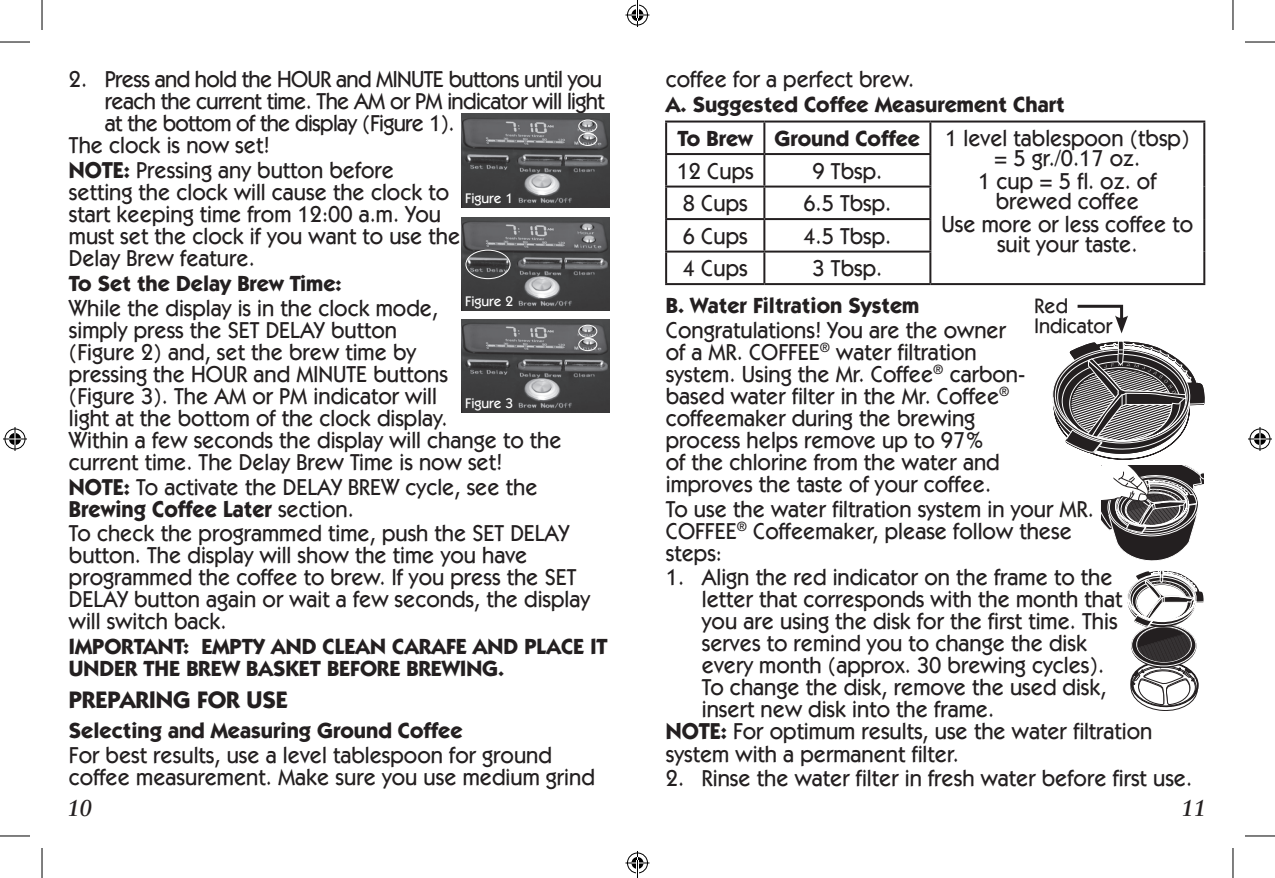
<style>
.page{position:relative;width:1275px;height:878px;background:#fff}
.page>*{position:absolute;margin:0;border:0;box-sizing:border-box;transform-origin:0 0}
.Heading{font:700 24px "Itc Kabel";color:#231f20}
.body_copy{font:500 23.2px/22px "Itc Kabel";color:#231f20;scale:.95 1}
.bullet_copy{font:500 23.2px/22px "Itc Kabel";color:#231f20;scale:.95 1}
.bullet_copy-2{font:500 23.2px/22px "Itc Kabel";letter-spacing:-.03em;color:#231f20;scale:.95 1}
.body_copy-2{font:italic 700 23.2px "Sabon";color:#231f20;scale:.95 1}
.Sub_head{font:700 22px/22px "Itc Kabel";color:#231f20}
.body_copy-3{font:500 21px "Itc Kabel";color:#231f20;scale:.95 1}
.Sub_head-2{font:500 14px "Itc Kabel";color:#fff}
.s1{font-weight:700}
</style>
<div class="page">
<hr style="left:665px;top:121px;width:99px;height:2px;background:#231f20">
<hr style="left:665px;top:123px;width:2px;height:30px;background:#231f20">
<hr style="left:764px;top:121px;width:166px;height:2px;background:#231f20">
<hr style="left:763px;top:123px;width:2px;height:30px;background:#231f20">
<hr style="left:930px;top:121px;width:275px;height:2px;background:#231f20">
<hr style="left:929px;top:123px;width:2px;height:30px;background:#231f20">
<hr style="left:1203px;top:123px;width:2px;height:31px;background:#231f20">
<hr style="left:665px;top:153px;width:99px;height:2px;background:#231f20">
<hr style="left:665px;top:155px;width:2px;height:31px;background:#231f20">
<hr style="left:764px;top:153px;width:167px;height:2px;background:#231f20">
<hr style="left:763px;top:155px;width:2px;height:31px;background:#231f20">
<hr style="left:929px;top:155px;width:2px;height:31px;background:#231f20">
<hr style="left:1203px;top:154px;width:2px;height:33px;background:#231f20">
<hr style="left:665px;top:186px;width:99px;height:2px;background:#231f20">
<hr style="left:665px;top:188px;width:2px;height:30px;background:#231f20">
<hr style="left:764px;top:186px;width:167px;height:2px;background:#231f20">
<hr style="left:763px;top:188px;width:2px;height:30px;background:#231f20">
<hr style="left:929px;top:188px;width:2px;height:30px;background:#231f20">
<hr style="left:1203px;top:187px;width:2px;height:32px;background:#231f20">
<hr style="left:665px;top:218px;width:99px;height:2px;background:#231f20">
<hr style="left:665px;top:220px;width:2px;height:31px;background:#231f20">
<hr style="left:764px;top:218px;width:167px;height:2px;background:#231f20">
<hr style="left:763px;top:220px;width:2px;height:31px;background:#231f20">
<hr style="left:929px;top:220px;width:2px;height:31px;background:#231f20">
<hr style="left:1203px;top:219px;width:2px;height:33px;background:#231f20">
<hr style="left:665px;top:251px;width:99px;height:2px;background:#231f20">
<hr style="left:665px;top:253px;width:2px;height:30px;background:#231f20">
<hr style="left:764px;top:251px;width:167px;height:2px;background:#231f20">
<hr style="left:763px;top:253px;width:2px;height:30px;background:#231f20">
<hr style="left:929px;top:253px;width:2px;height:30px;background:#231f20">
<hr style="left:1203px;top:252px;width:2px;height:31px;background:#231f20">
<hr style="left:665px;top:283px;width:99px;height:2px;background:#231f20">
<hr style="left:764px;top:283px;width:166px;height:2px;background:#231f20">
<hr style="left:930px;top:283px;width:275px;height:2px;background:#231f20">
<img style="left:462px;top:114px;width:147px;height:93px">
<div style="left:578px;top:119px;width:19px;height:14px;border:1px solid #fff;border-radius:50%"></div>
<div style="left:578px;top:133px;width:19px;height:13px;border:1px solid #fff;border-radius:50%"></div>
<img style="left:462px;top:217px;width:147px;height:93px">
<div style="left:465px;top:250px;width:45px;height:29px;border:1px solid #fff;border-radius:50%"></div>
<img style="left:462px;top:319px;width:147px;height:93px">
<div style="left:578px;top:325px;width:19px;height:13px;border:1px solid #fff;border-radius:50%"></div>
<div style="left:578px;top:338px;width:19px;height:13px;border:1px solid #fff;border-radius:50%"></div>
<svg style="left:1101px;top:465px;width:102px;height:96px"></svg>
<svg style="left:1052px;top:341px;width:152px;height:118px"></svg>
<svg style="left:1077px;top:304px;width:51px;height:29px"></svg>
<svg style="left:1127px;top:570px;width:76px;height:140px"></svg>
<hr style="left:0;top:42px;width:30px;height:1px;background:#000">
<hr style="left:1245px;top:42px;width:30px;height:1px;background:#000">
<hr style="left:0;top:835px;width:30px;height:1px;background:#000">
<hr style="left:1245px;top:835px;width:30px;height:1px;background:#000">
<hr style="left:42px;top:0;width:1px;height:30px;background:#000">
<hr style="left:42px;top:848px;width:1px;height:30px;background:#000">
<hr style="left:1232px;top:0;width:1px;height:30px;background:#000">
<hr style="left:1232px;top:848px;width:1px;height:30px;background:#000">
<svg style="left:3px;top:427px;width:24px;height:24px"></svg>
<svg style="left:1248px;top:427px;width:24px;height:24px"></svg>
<svg style="left:625px;top:0;width:24px;height:27px"></svg>
<svg style="left:625px;top:851px;width:24px;height:27px"></svg>
<p class="bullet_copy-2" style="left:105px;top:68px;width:527px;text-indent:-36px">2. Press and hold the HOUR and MINUTE buttons until you reach the current time. The AM or PM indicator will light at the bottom of the display (Figure 1).</p>
<p class="body_copy" style="left:69px;top:134px;width:213px">The clock is now set!</p>
<p class="body_copy" style="left:69px;top:159px;width:413px"><span class="s1">NOTE:</span> Pressing any button before setting the clock will cause the clock to start keeping time from 12:00 a.m. You must set the clock if you want to use the Delay Brew feature.</p>
<p class="Sub_head" style="left:69px;top:272px;width:274px">To Set the Delay Brew Time:</p>
<p class="body_copy" style="left:69px;top:297px;width:520px">While the display is in the clock mode,<br>simply press the SET DELAY button<br>(Figure 2) and, set the brew time by<br>pressing the HOUR and MINUTE buttons<br>(Figure 3). The AM or PM indicator will<br>light at the bottom of the clock display.<br>Within a few seconds the display will change to the current time. The Delay Brew Time is now set!</p>
<p class="body_copy" style="left:69px;top:475px;width:495px"><span class="s1">NOTE:</span> To activate the DELAY BREW cycle, see the<br><span class="s1">Brewing Coffee Later</span> section.</p>
<p class="body_copy" style="left:69px;top:522px;width:550px">To check the programmed time, push the SET DELAY button. The display will show the time you have programmed the coffee to brew. If you press the SET DELAY button again or wait a few seconds, the display will switch back.</p>
<p class="Sub_head" style="left:69px;top:635px;width:540px">IMPORTANT: EMPTY AND CLEAN CARAFE AND PLACE IT<br>UNDER THE BREW BASKET BEFORE BREWING.</p>
<p class="Heading" style="left:69px;top:685px;width:220px">PREPARING FOR USE</p>
<p class="Sub_head" style="left:69px;top:719px;width:395px">Selecting and Measuring Ground Coffee</p>
<p class="body_copy" style="left:69px;top:743px;width:555px">For best results, use a level tablespoon for ground coffee measurement. Make sure you use medium grind</p>
<p class="Sub_head-2" style="left:465px;top:190px;width:50px">Figure 1</p>
<p class="Sub_head-2" style="left:465px;top:293px;width:50px">Figure 2</p>
<p class="Sub_head-2" style="left:465px;top:395px;width:50px">Figure 3</p>
<p class="body_copy" style="left:666px;top:68px;width:263px">coffee for a perfect brew.</p>
<p class="Sub_head" style="left:666px;top:93px;width:400px">A. Suggested Coffee Measurement Chart</p>
<p class="Sub_head" style="left:677px;top:127px;width:77px">To Brew</p>
<p class="Sub_head" style="left:774px;top:127px;width:147px">Ground Coffee</p>
<p class="body_copy" style="left:945px;top:128px;width:259px;line-height:20px;text-align:center">1 level tablespoon (tbsp) = 5 gr./0.17 oz.</p>
<p class="body_copy" style="left:978px;top:171px;width:189px;line-height:20px;text-align:center">1 cup = 5 fl. oz. of brewed coffee</p>
<p class="body_copy" style="left:941px;top:214px;width:267px;line-height:20px;text-align:center">Use more or less coffee to suit your taste.</p>
<p class="body_copy" style="left:676px;top:160px;width:83px">12 Cups</p>
<p class="body_copy" style="left:812px;top:160px;width:75px">9 Tbsp.</p>
<p class="body_copy" style="left:683px;top:192px;width:70px">8 Cups</p>
<p class="body_copy" style="left:803px;top:192px;width:94px">6.5 Tbsp.</p>
<p class="body_copy" style="left:683px;top:225px;width:70px">6 Cups</p>
<p class="body_copy" style="left:803px;top:225px;width:94px">4.5 Tbsp.</p>
<p class="body_copy" style="left:683px;top:257px;width:70px">4 Cups</p>
<p class="body_copy" style="left:812px;top:257px;width:75px">3 Tbsp.</p>
<p class="Sub_head" style="left:666px;top:294px;width:255px">B. Water Filtration System</p>
<p class="body_copy" style="left:666px;top:319px;width:380px">Congratulations! You are the owner of a MR. COFFEE<sup>®</sup> water filtration system. Using the Mr. Coffee<sup>®</sup> carbon&shy;based water filter in the Mr. Coffee<sup>® </sup>coffeemaker during the brewing process helps remove up to 97%<br>of the chlorine from the water and improves the taste of your coffee.</p>
<p class="body_copy" style="left:666px;top:497px;width:452px">To use the water filtration system in your MR.<br>COFFEE<sup>®</sup> Coffeemaker, please follow these steps:</p>
<p class="bullet_copy" style="left:702px;top:566px;width:444px;text-indent:-36px">1. Align the red indicator on the frame to the letter that corresponds with the month that you are using the disk for the first time. This serves to remind you to change the disk every month (approx. 30 brewing cycles).<br>To change the disk, remove the used disk, insert new disk into the frame.</p>
<p class="body_copy" style="left:666px;top:720px;width:514px"><span class="s1">NOTE:</span> For optimum results, use the water filtration system with a permanent filter.</p>
<p class="bullet_copy" style="left:666px;top:767px;width:555px">2. Rinse the water filter in fresh water before first use.</p>
<p class="body_copy-3" style="left:1034px;top:293px;width:37px">Red</p>
<p class="body_copy-3" style="left:1034px;top:313px;width:83px">Indicator</p>
<p class="body_copy-2" style="left:67px;top:793px;width:27px">10</p>
<p class="body_copy-2" style="left:1181px;top:793px;width:27px">11</p>
</div>
